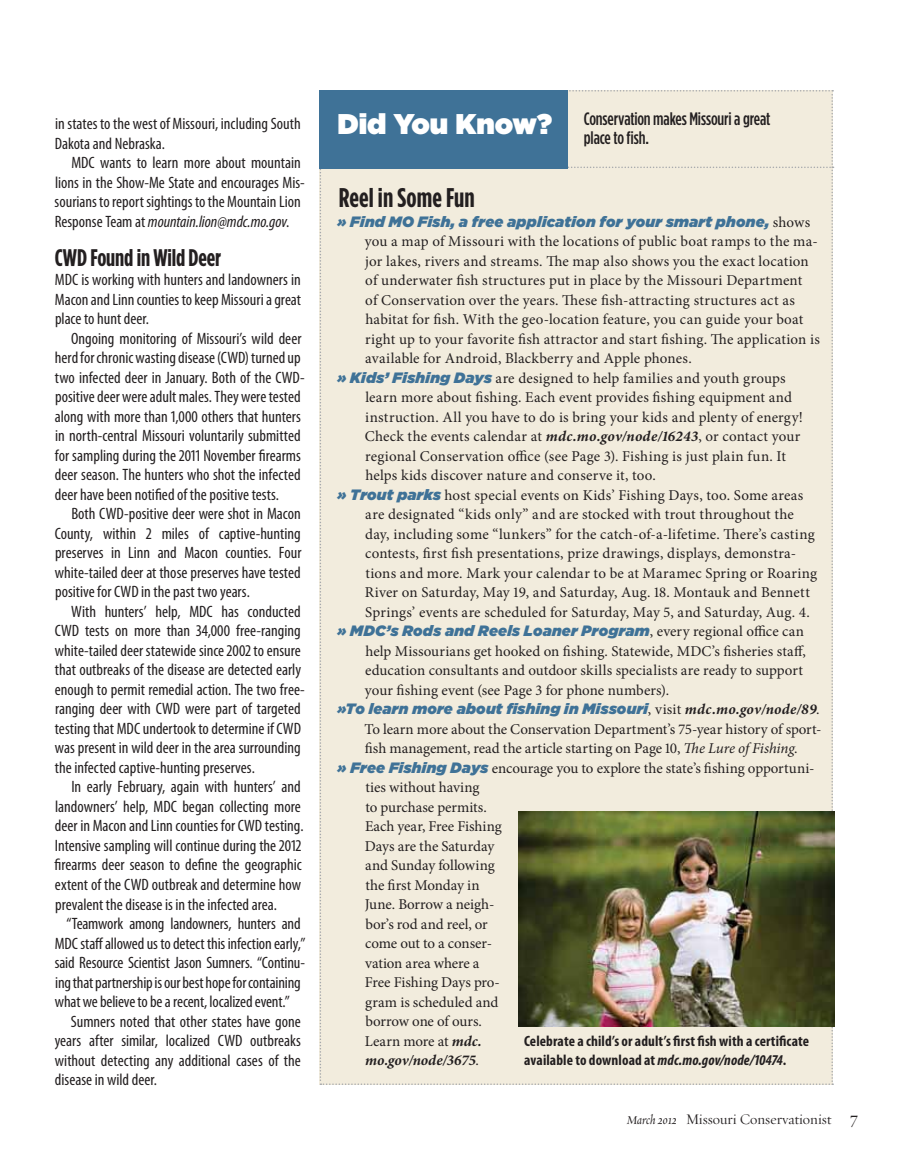
<style>
.page{position:relative;width:905px;height:1168px;background:#fff}
.page>*{position:absolute;margin:0;border:0;box-sizing:border-box;transform-origin:0 0}
.t1{font:900 28.5px "Gotham";color:#fff}
.t2{font:700 27px "Gotham Condensed";color:#231f20}
.t3{font:700 24px "Gotham Condensed";letter-spacing:-.005em;color:#231f20}
.t4{font:500 18px/19.5px "Gotham Condensed";letter-spacing:-.01em;color:#231f20}
.t5{font:condensed 16.5px/19.5px "Myriad Pro";color:#231f20}
.t6{font:15px/19.5px "Minion Pro";letter-spacing:.01em;color:#231f20}
.t7{font:15px "Minion Pro";letter-spacing:-.01em;color:#231f20}
.t8{font:italic 900 15px "Gotham";letter-spacing:.015em;color:#3f7297}
.t9{font:700 condensed 15px/19.5px "Myriad Pro";letter-spacing:.005em;color:#231f20}
.t10{font:15px "Minion Pro";letter-spacing:-.015em;color:#231f20}
.t11{font:15px "Requiem Display HTF Roman";color:#231f20}
.t12{font:italic 700 15px "Minion Pro";letter-spacing:-.005em;color:#231f20}
.s1{font-style:italic}
.s2{font-family:"Minion Pro";font-weight:400;font-style:normal;color:#231f20}
.s3{font-family:"Gotham";font-weight:900;font-style:italic;color:#3f7297}
.s4{font-weight:700;font-style:italic}
.s5{font-family:"Minion Pro";font-weight:700;color:#231f20}
.s6{font-weight:400;font-style:normal}
.s7{font-family:"Requiem Display HTF Italic";font-size:13.5px}
.s8{font-size:18px}
</style>
<div class="page">
<svg style="left:319px;top:90px;width:514px;height:995px;background:#ded9c7"></svg>
<div style="left:320px;top:90px;width:247px;height:78px;background:#3f7297"></div>
<p class="t5" style="left:55px;top:114px;width:247px">in states to the west of Missouri, including South<br>Dakota and Nebraska.</p>
<p class="t5" style="left:55px;top:153px;width:252px;text-indent:17px">MDC wants to learn more about mountain lions in the Show-Me State and encourages Mis&shy;sourians toreport sightings totheMountain Lion Response Team at <span class="s1">mountain.lion@mdc.mo.gov</span>.</p>
<h3 class="t3" style="left:55px;top:244px;width:168px">CWD Found in Wild Deer</h3>
<p class="t5" style="left:55px;top:270px;width:248px;text-align:justify">MDC is working with hunters and landowners in Macon andLinn countiestokeepMissouriagreat place to hunt deer.</p>
<p class="t5" style="left:55px;top:329px;width:251px;text-indent:16px">Ongoing monitoring of Missouri’s wild deer herdforchronicwastingdisease(CWD)turnedup two infected deer in January. Both of the CWD&shy;positivedeer wereadultmales.They weretested along with more than 1,000 others that hunters in north-central Missouri voluntarily submitted for sampling during the 2011 November firearms deer season. The hunters who shot the infected deer havebeen notifiedof thepositivetests.</p>
<p class="t5" style="left:55px;top:504px;width:248px;text-align:justify;text-indent:17px">Both CWD-positive deer were shot in Macon County, within 2 miles of captive-hunting preserves in Linn and Macon counties. Four white-tailed deer at those preserves have tested positiveforCWD in the past twoyears.</p>
<p class="t5" style="left:55px;top:602px;width:252px;text-indent:16px">With hunters’ help, MDC has conducted CWD tests on more than 34,000 free-ranging white-tailed deer statewide since 2002 to ensure that outbreaks of the disease are detected early enough to permit remedial action. The two free&shy;ranging deer with CWD were part of targeted testing that MDC undertook to determine if CWD was present in wild deer in the area surrounding the infectedcaptive-huntingpreserves.</p>
<p class="t5" style="left:54px;top:777px;width:251px;text-indent:17px">In early February, again with hunters’ and landowners’ help, MDC began collecting more deer in Macon and Linn counties for CWD testing.<br>Intensive sampling will continue during the 2012 firearms deer season to define the geographic extent of the CWD outbreak and determine how prevalent the disease is in the infected area.</p>
<p class="t5" style="left:67px;top:914px;width:236px">“Teamwork among landowners, hunters and</p>
<p class="t5" style="left:55px;top:933px;width:252px">MDC staff allowed us to detect this infection early,”</p>
<p class="t5" style="left:55px;top:953px;width:252px">said Resource Scientist Jason Sumners. “Continu-</p>
<p class="t5" style="left:55px;top:972px;width:247px">ingthatpartnershipisourbest hopeforcontaining</p>
<p class="t5" style="left:55px;top:992px;width:236px">whatwebelievetobearecent, localizedevent.”</p>
<p class="t5" style="left:71px;top:1011px;width:231px">Sumners noted that other states have gone</p>
<p class="t5" style="left:55px;top:1031px;width:248px">years after similar, localized CWD outbreaks</p>
<p class="t5" style="left:55px;top:1050px;width:247px">without detecting any additional cases of the</p>
<p class="t5" style="left:55px;top:1070px;width:104px">disease in wild deer.</p>
<h1 class="t1" style="left:337px;top:108px;width:216px">Did You Know?</h1>
<p class="t4" style="left:583px;top:108px;width:188px">Conservation makes Missouri a great place to fish.</p>
<h2 class="t2" style="left:339px;top:182px;width:137px">Reel in Some Fun</h2>
<p class="t8" style="left:337px;top:212px;width:474px">» Find MO Fish, a free application for your smart phone, <span class="s2">shows</span></p>
<p class="t6" style="left:365px;top:232px;width:454px">you a map of Missouri with the locations of public boat ramps to the ma-</p>
<p class="t6" style="left:365px;top:251px;width:445px">jor lakes, rivers and streams. The map also shows you the exact location</p>
<p class="t6" style="left:365px;top:271px;width:438px">of underwater fish structures put in place by the Missouri Department</p>
<p class="t6" style="left:365px;top:290px;width:431px">of Conservation over the years. These fish-attracting structures act as</p>
<p class="t6" style="left:365px;top:310px;width:439px">habitat for fish. With the geo-location feature, you can guide your boat</p>
<p class="t6" style="left:365px;top:329px;width:456px">right up to your favorite fish attractor and start fishing. The application is</p>
<p class="t6" style="left:365px;top:349px;width:328px">available for Android, Blackberry and Apple phones.</p>
<p class="t6" style="left:337px;top:368px;width:450px"><span class="s3">» Kids’ Fishing Days</span> are designed to help families and youth groups</p>
<p class="t6" style="left:365px;top:388px;width:428px">learn more about fishing. Each event provides fishing equipment and</p>
<p class="t6" style="left:365px;top:407px;width:439px">instruction. All you have to do is bring your kids and plenty of energy!</p>
<p class="t6" style="left:365px;top:427px;width:437px">Check the events calendar at <span class="s4">mdc.mo.gov/node/16243</span>, or contact your</p>
<p class="t6" style="left:365px;top:446px;width:422px">regional Conservation office (see Page 3). Fishing is just plain fun. It</p>
<p class="t6" style="left:365px;top:466px;width:292px">helps kids discover nature and conserve it, too.</p>
<p class="t6" style="left:337px;top:485px;width:467px"><span class="s3">» Trout parks</span> host special events on Kids’ Fishing Days, too. Some areas</p>
<p class="t6" style="left:365px;top:505px;width:430px">are designated “kids only” and are stocked with trout throughout the</p>
<p class="t6" style="left:365px;top:524px;width:451px">day, including some “lunkers” for the catch-of-a-lifetime. There’s casting</p>
<p class="t6" style="left:365px;top:544px;width:432px">contests, first fish presentations, prize drawings, displays, demonstra-</p>
<p class="t6" style="left:365px;top:563px;width:453px">tions and more. Mark your calendar to be at Maramec Spring or Roaring</p>
<p class="t6" style="left:365px;top:583px;width:446px">River on Saturday, May 19, and Saturday, Aug. 18. Montauk and Bennett</p>
<p class="t6" style="left:365px;top:602px;width:446px">Springs’ events are scheduled for Saturday, May 5, and Saturday, Aug. 4.</p>
<p class="t8" style="left:337px;top:622px;width:468px">» MDC’s Rods and Reels Loaner Program<span class="s2">, every regional office can</span></p>
<p class="t6" style="left:365px;top:641px;width:442px">help Missourians get hooked on fishing. Statewide, MDC’s fisheries staff, education consultants and outdoor skills specialists are ready to support your fishing event (see Page 3 for phone numbers).</p>
<p class="t8" style="left:337px;top:700px;width:484px">»To learn more about fishing in Missouri<span class="s2">, visit</span> <span class="s5">mdc.mo.gov/node/89</span><span class="s2">.</span></p>
<p class="t6" style="left:364px;top:719px;width:458px">To learn more about the Conservation Department’s 75-year history of sport-</p>
<p class="t6" style="left:365px;top:739px;width:434px">fish management, read the article starting on Page 10, <span class="s1">The Lure of Fishing</span>.</p>
<p class="t7" style="left:337px;top:758px;width:478px"><span class="s3">» Free Fishing Days</span> encourage you to explore the state’s fishing opportuni-</p>
<p class="t7" style="left:365px;top:777px;width:116px">ties without having</p>
<p class="t6" style="left:365px;top:797px;width:123px">to purchase permits.</p>
<p class="t6" style="left:365px;top:817px;width:138px">Each year, Free Fishing</p>
<p class="t6" style="left:365px;top:836px;width:131px">Days are the Saturday</p>
<p class="t10" style="left:365px;top:855px;width:131px">and Sunday following</p>
<p class="t7" style="left:365px;top:875px;width:116px">the first Monday in</p>
<p class="t7" style="left:365px;top:894px;width:131px">June. Borrow a neigh-</p>
<p class="t7" style="left:365px;top:914px;width:124px">bor’s rod and reel, or</p>
<p class="t7" style="left:365px;top:933px;width:128px">come out to a conser-</p>
<p class="t7" style="left:365px;top:953px;width:116px">vation area where a</p>
<p class="t7" style="left:365px;top:972px;width:137px">Free Fishing Days pro-</p>
<p class="t6" style="left:365px;top:992px;width:135px">gram is scheduled and</p>
<p class="t10" style="left:365px;top:1011px;width:118px">borrow one of ours.</p>
<p class="t6" style="left:365px;top:1031px;width:118px">Learn more at <span class="s4">mdc.</span></p>
<p class="t12" style="left:365px;top:1050px;width:115px">mo.gov/node/3675<span class="s6">.</span></p>
<p class="t9" style="left:524px;top:1030px;width:286px">Celebrate a child’s or adult’s first fish with a certificate available to download at<span class="s1">mdc.mo.gov/node/10474</span>.</p>
<p class="t11" style="left:627px;top:1110px;width:232px"><span class="s7">March 2012</span> Missouri Conservationist <span class="s8">7</span></p>
</div>
